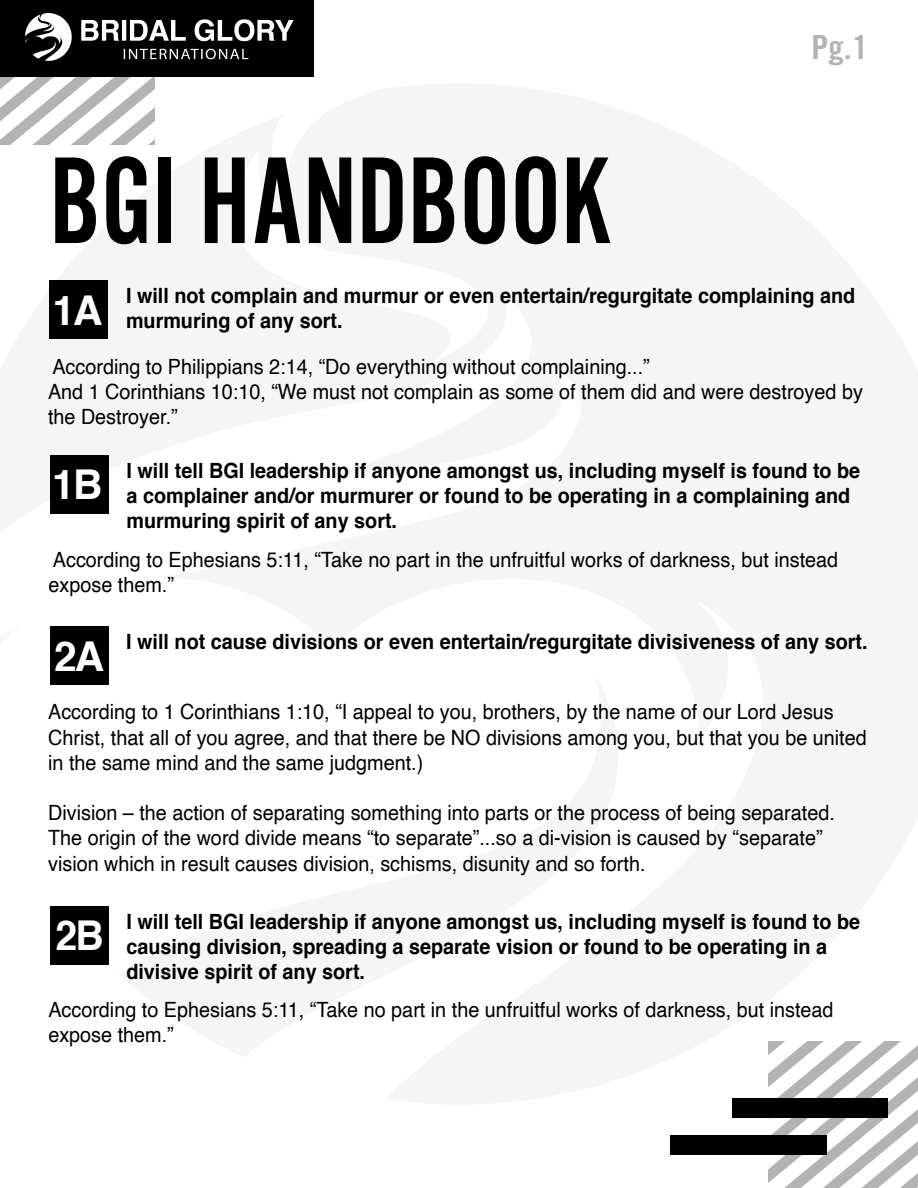
<style>
.page{position:relative;width:918px;height:1188px;background:#fff}
.page>*{position:absolute;margin:0;border:0;box-sizing:border-box;transform-origin:0 0}
.t1{font:128.25px "Alternate Got No 2 D";color:#000}
.t2{font:700 41.1px "Helvetica";letter-spacing:-.045em;color:#fff}
.t3{font:700 41.1px "Helvetica";letter-spacing:-.045em;color:#fff;scale:.96 1}
.t4{font:36px "Alternate Got No 2 D";color:#b3b3b3;scale:1.22 1}
.t5{font:21px/25.2px "Helvetica";color:#000;scale:.94 1}
.t6{font:700 21px/25.2px "Helvetica";color:#000;scale:.94 1}
</style>
<div class="page">
<svg style="left:0;top:77px;width:155px;height:67px"></svg>
<div style="left:0;top:0;width:314px;height:77px;background:#000"></div>
<svg style="left:768px;top:1041px;width:150px;height:147px"></svg>
<div style="left:670px;top:1135px;width:157px;height:20px;background:#000"></div>
<div style="left:732px;top:1098px;width:155px;height:19px;background:#000"></div>
<img style="left:25px;top:14px;width:268px;height:47px">
<div style="left:49px;top:280px;width:59px;height:59px;background:#000"></div>
<div style="left:50px;top:455px;width:59px;height:58px;background:#000"></div>
<div style="left:50px;top:626px;width:58px;height:59px;background:#000"></div>
<div style="left:50px;top:906px;width:59px;height:58px;background:#000"></div>
<h1 class="t1" style="left:50px;top:133px;width:564px">BGI HANDBOOK</h1>
<h3 class="t4" style="left:812px;top:28px;width:48px">Pg.1</h3>
<h2 class="t2" style="left:52px;top:277px;width:52px">1A</h2>
<p class="t6" style="left:126px;top:283px;width:777px">I will not complain and murmur or even entertain/regurgitate complaining and murmuring of any sort.</p>
<p class="t5" style="left:48px;top:354px;width:868px">According to Philippians 2:14, “Do everything without complaining...”<br>And 1 Corinthians 10:10, “We must not complain as some of them did and were destroyed by the Destroyer.”</p>
<h2 class="t2" style="left:52px;top:452px;width:52px">1B</h2>
<p class="t6" style="left:127px;top:458px;width:782px">I will tell BGI leadership if anyone amongst us, including myself is found to be a complainer and/or murmurer or found to be operating in a complaining and murmuring spirit of any sort.</p>
<p class="t5" style="left:49px;top:548px;width:842px">According to Ephesians 5:11, “Take no part in the unfruitful works of darkness, but instead expose them.”</p>
<h2 class="t2" style="left:54px;top:623px;width:52px">2A</h2>
<p class="t6" style="left:126px;top:629px;width:790px">I will not cause divisions or even entertain/regurgitate divisiveness of any sort.</p>
<p class="t5" style="left:48px;top:700px;width:872px">According to 1 Corinthians 1:10, “I appeal to you, brothers, by the name of our Lord Jesus<br>Christ, that all of you agree, and that there be NO divisions among you, but that you be united in the same mind and the same judgment.)</p>
<p class="t5" style="left:48px;top:801px;width:838px">Division – the action of separating something into parts or the process of being separated.<br>The origin of the word divide means “to separate”...so a di-vision is caused by “separate” vision which in result causes division, schisms, disunity and so forth.</p>
<h2 class="t3" style="left:56px;top:903px;width:52px">2B</h2>
<p class="t6" style="left:126px;top:909px;width:782px">I will tell BGI leadership if anyone amongst us, including myself is found to be causing division, spreading a separate vision or found to be operating in a divisive spirit of any sort.</p>
<p class="t5" style="left:48px;top:998px;width:837px">According to Ephesians 5:11, “Take no part in the unfruitful works of darkness, but instead expose them.”</p>
</div>
